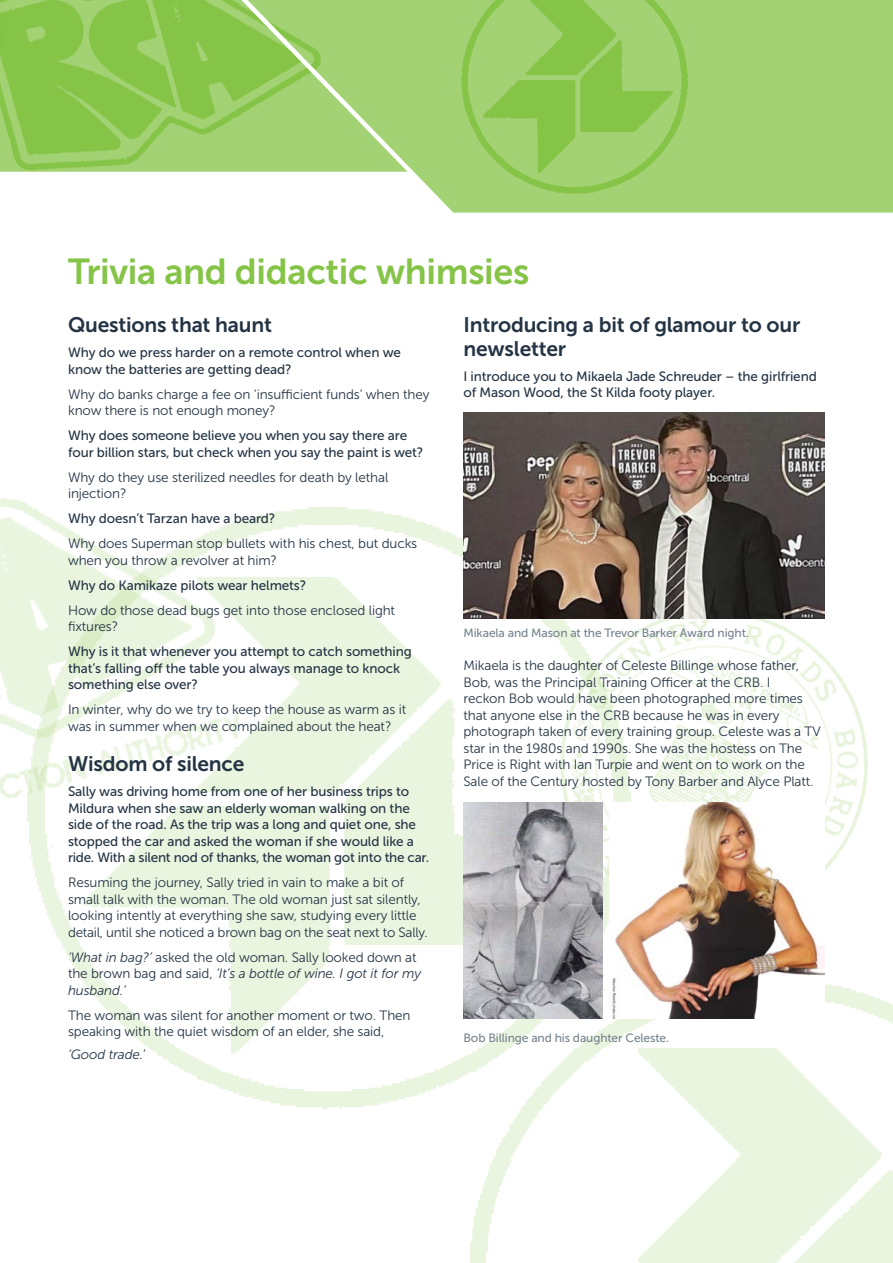
<style>
.page{position:relative;width:893px;height:1263px;background:#fff}
.page>*{position:absolute;margin:0;border:0;box-sizing:border-box;transform-origin:0 0}
.t1{font:36px "Museo Sans 700";letter-spacing:-.01em;color:#85c446}
.t2{font:21px/23.2px "Museo Sans 700";letter-spacing:-.01em;color:#243444}
.t3{font:13.5px/16.5px "Museo Sans 300";letter-spacing:-.01em;color:#243444}
.t4{font:13.5px/16.5px "Museo Sans 500";letter-spacing:-.01em;color:#243444}
.t5{font:italic 13.5px "Museo Sans 300";letter-spacing:-.01em;color:#243444}
.t6{font:12px "Museo Sans 500";letter-spacing:-.01em;color:#77848f}
.s1{font-style:italic}
.s2{font-style:normal}
</style>
<div class="page">
<svg style="left:10px;top:0;width:883px;height:213px;background:#9bce68"></svg>
<img style="left:0;top:0;width:10px;height:172px">
<svg style="left:193px;top:0;width:267px;height:213px"></svg>
<img style="left:382px;top:0;width:371px;height:210px">
<div style="left:0;top:172px;width:146px;height:40px;background:#fff"></div>
<img style="left:470px;top:997px;width:423px;height:266px">
<img style="left:35px;top:507px;width:633px;height:624px">
<img style="left:480px;top:618px;width:394px;height:379px">
<img style="left:0;top:498px;width:302px;height:377px">
<img style="left:463px;top:412px;width:362px;height:206px">
<img style="left:464px;top:803px;width:138px;height:215px">
<img style="left:609px;top:803px;width:216px;height:215px">
<h1 class="t1" style="left:68px;top:251px;width:463px">Trivia and didactic whimsies</h1>
<h2 class="t2" style="left:68px;top:313px;width:206px">Questions that haunt</h2>
<p class="t4" style="left:68px;top:344px;width:334px">Why do we press harder on a remote control when we know the batteries are getting dead?</p>
<p class="t3" style="left:68px;top:386px;width:363px">Why do banks charge a fee on ‘insufficient funds’ when they know there is not enough money?</p>
<p class="t4" style="left:68px;top:427px;width:357px">Why does someone believe you when you say there are four billion stars, but check when you say the paint is wet?</p>
<p class="t3" style="left:68px;top:469px;width:322px">Why do they use sterilized needles for death by lethal injection?</p>
<p class="t4" style="left:68px;top:510px;width:209px">Why doesn’t Tarzan have a beard?</p>
<p class="t3" style="left:68px;top:535px;width:351px">Why does Superman stop bullets with his chest, but ducks when you throw a revolver at him?</p>
<p class="t4" style="left:68px;top:577px;width:240px">Why do Kamikaze pilots wear helmets?</p>
<p class="t3" style="left:68px;top:602px;width:329px">How do those dead bugs get into those enclosed light fixtures?</p>
<p class="t4" style="left:68px;top:643px;width:345px">Why is it that whenever you attempt to catch something that’s falling off the table you always manage to knock something else over?</p>
<p class="t3" style="left:68px;top:701px;width:340px">In winter, why do we try to keep the house as warm as it was in summer when we complained about the heat?</p>
<h2 class="t2" style="left:68px;top:752px;width:178px">Wisdom of silence</h2>
<p class="t4" style="left:68px;top:783px;width:363px">Sally was driving home from one of her business trips to Mildura when she saw an elderly woman walking on the side of the road. As the trip was a long and quiet one, she stopped the car and asked the woman if she would like a ride. With a silent nod of thanks, the woman got into the car.</p>
<p class="t3" style="left:68px;top:874px;width:361px">Resuming the journey, Sally tried in vain to make a bit of small talk with the woman. The old woman just sat silently, looking intently at everything she saw, studying every little detail, until she noticed a brown bag on the seat next to Sally.</p>
<p class="t3" style="left:68px;top:949px;width:355px"><span class="s1">‘What in bag?’</span> asked the old woman. Sally looked down at the brown bag and said, <span class="s1">‘It’s a bottle of wine. I got it for my husband.’</span></p>
<p class="t3" style="left:68px;top:1007px;width:344px">The woman was silent for another moment or two. Then speaking with the quiet wisdom of an elder, she said,</p>
<p class="t5" style="left:68px;top:1047px;width:79px">‘Good trade.<span class="s2">’</span></p>
<h2 class="t2" style="left:463px;top:313px;width:338px">Introducing a bit of glamour to our newsletter</h2>
<p class="t4" style="left:463px;top:368px;width:355px">I introduce you to Mikaela Jade Schreuder – the girlfriend of Mason Wood, the St Kilda footy player.</p>
<p class="t6" style="left:463px;top:626px;width:287px">Mikaela and Mason at the Trevor Barker Award night.</p>
<p class="t3" style="left:463px;top:657px;width:359px">Mikaela is the daughter of Celeste Billinge whose father, Bob, was the Principal Training Officer at the CRB. I<br>reckon Bob would have been photographed more times that anyone else in the CRB because he was in every photograph taken of every training group. Celeste was a TV star in the 1980s and 1990s. She was the hostess on The Price is Right with Ian Turpie and went on to work on the Sale of the Century hosted by Tony Barber and Alyce Platt.</p>
<p class="t6" style="left:463px;top:1031px;width:207px">Bob Billinge and his daughter Celeste.</p>
</div>
